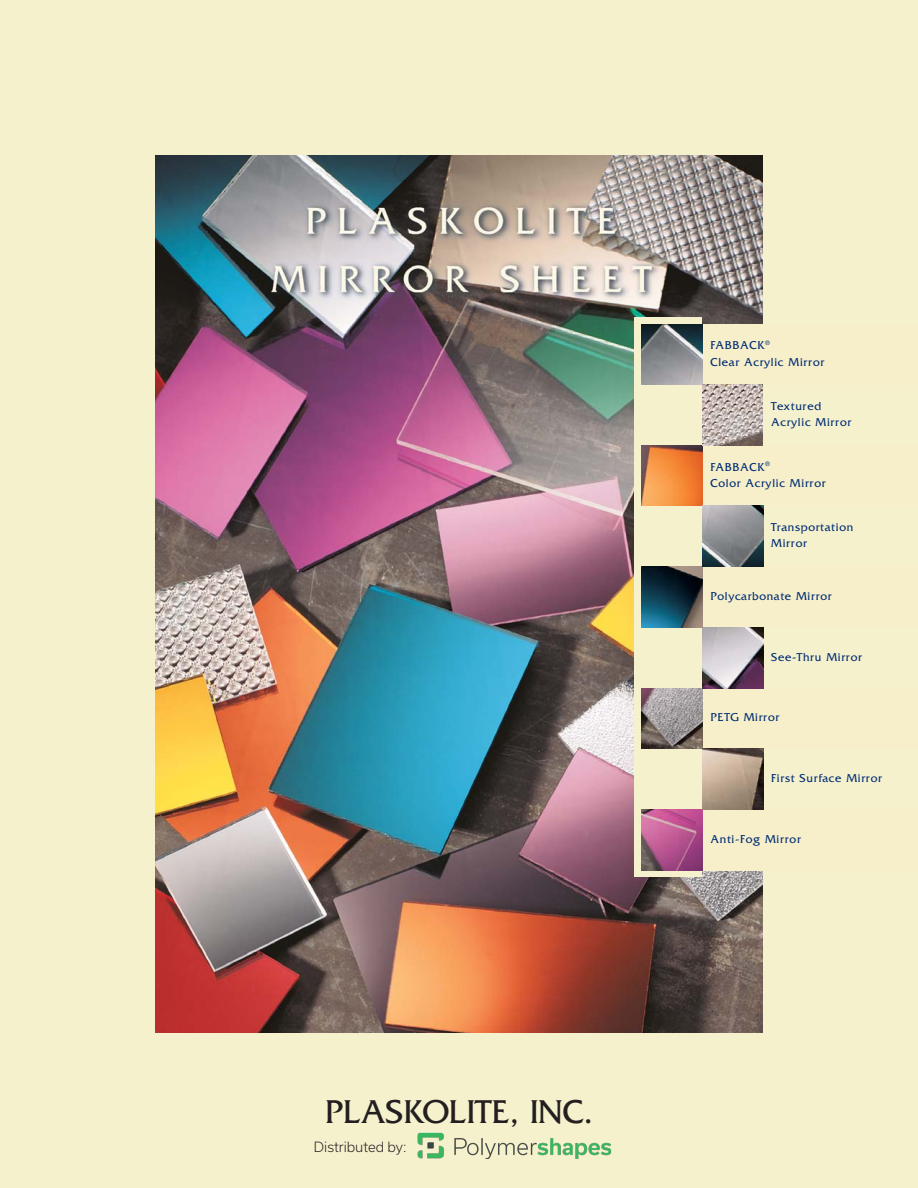
<style>
.page{position:relative;width:918px;height:1188px;background:#f6f1cd}
.page>*{position:absolute;margin:0;border:0;box-sizing:border-box;transform-origin:0 0}
.t1{font:34.65px "Friz Quadrata";color:#231f20}
.t2{font:300 13.5px "Usual";color:#221e1f}
.t3{font:12px/16.2px "Friz Quadrata";letter-spacing:.055em;color:#002d74}
</style>
<div class="page">
<img style="left:155px;top:155px;width:608px;height:878px">
<div style="left:635px;top:317px;width:67px;height:560px;background:#f6f1cd"></div>
<img style="left:642px;top:324px;width:121px;height:61px">
<img style="left:642px;top:445px;width:122px;height:61px">
<img style="left:702px;top:385px;width:61px;height:60px">
<img style="left:642px;top:567px;width:121px;height:60px">
<img style="left:702px;top:506px;width:61px;height:61px">
<img style="left:642px;top:688px;width:122px;height:61px">
<img style="left:702px;top:627px;width:61px;height:61px">
<img style="left:642px;top:809px;width:122px;height:61px">
<img style="left:702px;top:749px;width:61px;height:60px">
<img style="left:417px;top:1132px;width:195px;height:27px">
<h1 class="t1" style="left:325px;top:1100px;width:270px">PLASKOLITE, INC.</h1>
<p class="t2" style="left:314px;top:1139px;width:94px">Distributed by:</p>
<p class="t3" style="left:711px;top:339px;width:115px">FABBACK<sup>®<br></sup>Clear Acrylic Mirror</p>
<p class="t3" style="left:771px;top:399px;width:82px">Textured<br>Acrylic Mirror</p>
<p class="t3" style="left:711px;top:460px;width:117px">FABBACK<sup>®<br></sup>Color Acrylic Mirror</p>
<p class="t3" style="left:771px;top:520px;width:83px">Transportation<br>Mirror</p>
<p class="t3" style="left:711px;top:589px;width:123px">Polycarbonate Mirror</p>
<p class="t3" style="left:771px;top:650px;width:92px">See-Thru Mirror</p>
<p class="t3" style="left:711px;top:710px;width:70px">PETG Mirror</p>
<p class="t3" style="left:771px;top:771px;width:112px">First Surface Mirror</p>
<p class="t3" style="left:711px;top:832px;width:92px">Anti-Fog Mirror</p>
</div>
